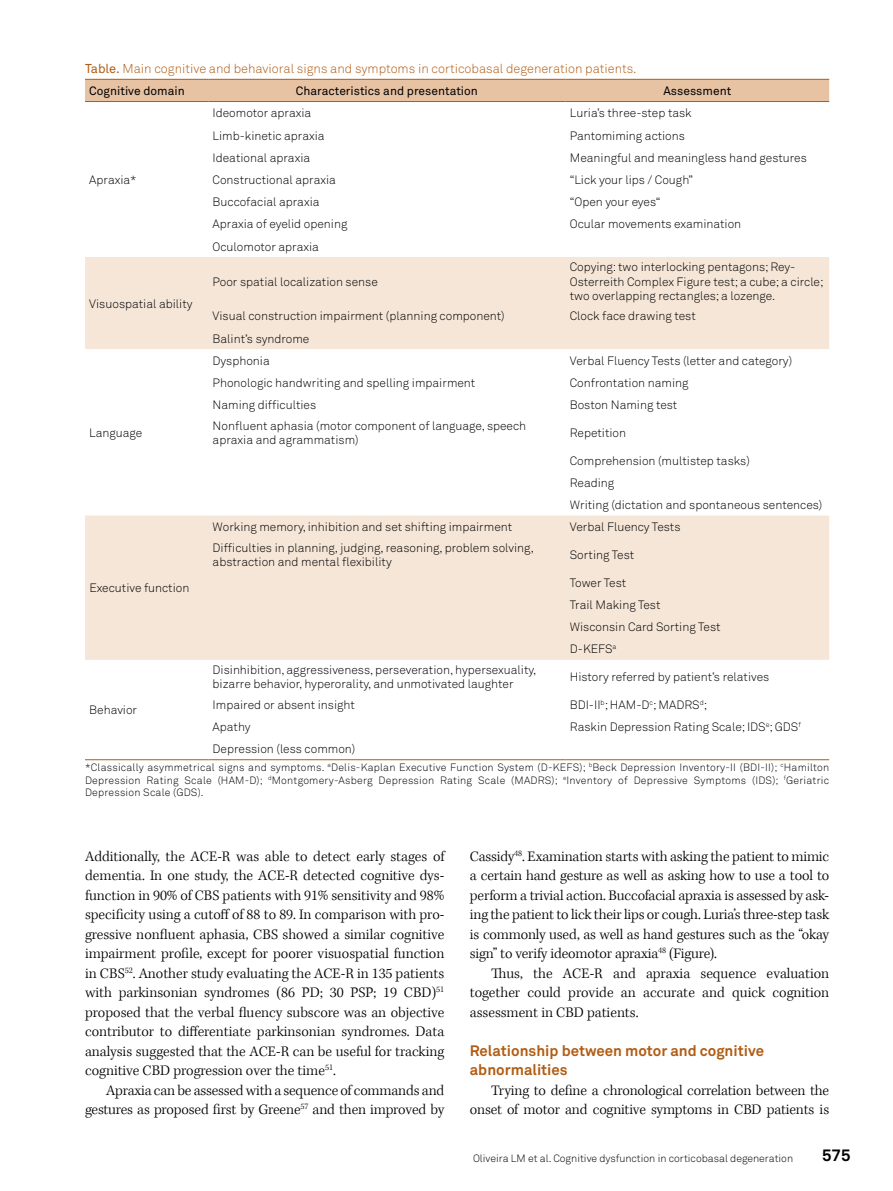
<style>
.page{position:relative;width:893px;height:1191px;background:#fff}
.page>*{position:absolute;margin:0;border:0;box-sizing:border-box;transform-origin:0 0}
.t1{font:700 16.5px "Akkurat Pro";color:#000}
.t2{font:300 15px/19.5px "Kepler Std";letter-spacing:-.01em;color:#000;text-align:justify}
.t3{font:700 15px/19.5px "Akkurat Pro";color:#b15c12}
.t4{font:12.75px "Akkurat Light Pro";color:#b15c12}
.t5{font:12px/14.4px "Akkurat Light Pro";color:#000}
.t6{font:12px "Akkurat Pro";color:#000}
.t7{font:10.5px/12.6px "Akkurat Light Pro";color:#000;text-align:justify}
.s1{font-family:"Akkurat Pro"}
</style>
<div class="page">
<div style="left:85px;top:80px;width:744px;height:21px;background:#e7c2a3"></div>
<svg style="left:85px;top:257px;width:744px;height:403px;fill:#f5e6d8"></svg>
<hr style="left:85px;top:79px;width:123px;height:1px;background:#b15c12">
<hr style="left:208px;top:79px;width:358px;height:1px;background:#b15c12">
<hr style="left:566px;top:79px;width:263px;height:1px;background:#b15c12">
<hr style="left:85px;top:101px;width:123px;height:1px;background:#b15c12">
<hr style="left:208px;top:101px;width:358px;height:1px;background:#b15c12">
<hr style="left:566px;top:101px;width:263px;height:1px;background:#b15c12">
<hr style="left:85px;top:759px;width:123px;height:1px;background:#b15c12">
<hr style="left:208px;top:759px;width:358px;height:1px;background:#b15c12">
<hr style="left:566px;top:759px;width:263px;height:1px;background:#b15c12">
<p class="t4" style="left:85px;top:61px;width:553px"><span class="s1">Table.</span> Main cognitive and behavioral signs and symptoms in corticobasal degeneration patients.</p>
<p class="t6" style="left:89px;top:84px;width:97px">Cognitive domain</p>
<p class="t6" style="left:296px;top:84px;width:183px">Characteristics and presentation</p>
<p class="t6" style="left:663px;top:84px;width:69px">Assessment</p>
<p class="t5" style="left:89px;top:173px;width:49px">Apraxia*</p>
<p class="t5" style="left:89px;top:296px;width:105px">Visuospatial ability</p>
<p class="t5" style="left:89px;top:426px;width:55px">Language</p>
<p class="t5" style="left:89px;top:581px;width:102px">Executive function</p>
<p class="t5" style="left:213px;top:106px;width:100px">Ideomotor apraxia</p>
<p class="t5" style="left:570px;top:106px;width:123px">Luria’s three-step task</p>
<p class="t5" style="left:213px;top:128px;width:113px">Limb-kinetic apraxia</p>
<p class="t5" style="left:570px;top:128px;width:117px">Pantomiming actions</p>
<p class="t5" style="left:213px;top:151px;width:99px">Ideational apraxia</p>
<p class="t5" style="left:570px;top:151px;width:239px">Meaningful and meaningless hand gestures</p>
<p class="t5" style="left:213px;top:173px;width:125px">Constructional apraxia</p>
<p class="t5" style="left:570px;top:173px;width:125px">“Lick your lips / Cough”</p>
<p class="t5" style="left:213px;top:195px;width:108px">Buccofacial apraxia</p>
<p class="t5" style="left:570px;top:195px;width:92px">“Open your eyes“</p>
<p class="t5" style="left:213px;top:217px;width:136px">Apraxia of eyelid opening</p>
<p class="t5" style="left:570px;top:217px;width:173px">Ocular movements examination</p>
<p class="t5" style="left:213px;top:239px;width:108px">Oculomotor apraxia</p>
<p class="t5" style="left:213px;top:274px;width:167px">Poor spatial localization sense</p>
<p class="t5" style="left:570px;top:260px;width:255px">Copying: two interlocking pentagons; Rey-<br>Osterreith Complex Figure test; a cube; a circle; two overlapping rectangles; a lozenge.</p>
<p class="t5" style="left:213px;top:309px;width:294px">Visual construction impairment (planning component)</p>
<p class="t5" style="left:570px;top:309px;width:127px">Clock face drawing test</p>
<p class="t5" style="left:213px;top:331px;width:98px">Balint’s syndrome</p>
<p class="t5" style="left:213px;top:354px;width:59px">Dysphonia</p>
<p class="t5" style="left:570px;top:354px;width:224px">Verbal Fluency Tests (letter and category)</p>
<p class="t5" style="left:213px;top:376px;width:264px">Phonologic handwriting and spelling impairment</p>
<p class="t5" style="left:570px;top:376px;width:120px">Confrontation naming</p>
<p class="t5" style="left:213px;top:398px;width:105px">Naming difficulties</p>
<p class="t5" style="left:570px;top:398px;width:109px">Boston Naming test</p>
<p class="t5" style="left:213px;top:418px;width:315px">Nonfluent aphasia (motor component of language, speech apraxia and agrammatism)</p>
<p class="t5" style="left:570px;top:426px;width:58px">Repetition</p>
<p class="t5" style="left:570px;top:449px;width:254px;line-height:22.2px">Comprehension (multistep tasks)<br>Reading<br>Writing (dictation and spontaneous sentences)</p>
<p class="t5" style="left:213px;top:520px;width:301px">Working memory, inhibition and set shifting impairment</p>
<p class="t5" style="left:570px;top:520px;width:112px">Verbal Fluency Tests</p>
<p class="t5" style="left:213px;top:541px;width:323px">Difficulties in planning, judging, reasoning, problem solving, abstraction and mental flexibility</p>
<p class="t5" style="left:570px;top:548px;width:66px">Sorting Test</p>
<p class="t5" style="left:570px;top:572px;width:152px;line-height:22.2px">Tower Test<br>Trail Making Test<br>Wisconsin Card Sorting Test<br>D-KEFS<sup>a</sup></p>
<p class="t5" style="left:213px;top:663px;width:325px">Disinhibition, aggressiveness, perseveration, hypersexuality, bizarre behavior, hyperorality, and unmotivated laughter</p>
<p class="t5" style="left:570px;top:670px;width:201px">History referred by patient’s relatives</p>
<p class="t5" style="left:213px;top:697px;width:144px">Impaired or absent insight</p>
<p class="t5" style="left:570px;top:697px;width:139px">BDI-II<sup>b</sup>; HAM-D<sup>c</sup>; MADRS<sup>d</sup>;</p>
<p class="t5" style="left:213px;top:720px;width:40px">Apathy</p>
<p class="t5" style="left:570px;top:720px;width:233px">Raskin Depression Rating Scale; IDS<sup>e</sup>; GDS<sup>f</sup></p>
<p class="t5" style="left:213px;top:742px;width:144px">Depression (less common)</p>
<p class="t7" style="left:85px;top:761px;width:746px">*Classically asymmetrical signs and symptoms. <sup>a</sup>Delis-Kaplan Executive Function System (D-KEFS); <sup>b</sup>Beck Depression Inventory-II (BDI-II); <sup>c</sup>Hamilton Depression Rating Scale (HAM-D); <sup>d</sup>Montgomery-Asberg Depression Rating Scale (MADRS); <sup>e</sup>Inventory of Depressive Symptoms (IDS); <sup>f</sup>Geriatric Depression Scale (GDS).</p>
<p class="t5" style="left:89px;top:703px;width:49px">Behavior</p>
<p class="t2" style="left:85px;top:847px;width:361px">Additionally, the ACE-R was able to detect early stages of dementia. In one study, the ACE-R detected cognitive dys&shy;function in 90% of CBS patients with 91% sensitivity and 98% specificity using a cutoff of 88 to 89. In comparison with pro&shy;gressive nonfluent aphasia, CBS showed a similar cognitive impairment profile, except for poorer visuospatial function in CBS<sup>52</sup>. Another study evaluating the ACE-R in 135 patients with parkinsonian syndromes (86 PD; 30 PSP; 19 CBD)<sup>51 </sup>proposed that the verbal fluency subscore was an objective contributor to differentiate parkinsonian syndromes. Data analysis suggested that the ACE-R can be useful for tracking cognitive CBD progression over the time<sup>51</sup>.</p>
<p class="t2" style="left:85px;top:1081px;width:361px;text-align:right">Apraxia can be assessed with a sequence of commands and gestures as proposed first by Greene<sup>57</sup> and then improved by</p>
<p class="t2" style="left:470px;top:847px;width:361px">Cassidy<sup>48</sup>. Examination starts with asking the patient to mimic a certain hand gesture as well as asking how to use a tool to perform a trivial action. Buccofacial apraxia is assessed by ask&shy;ing the patient to lick their lips or cough. Luria’s three-step task is commonly used, as well as hand gestures such as the “okay sign” to verify ideomotor apraxia<sup>48</sup> (Figure).</p>
<p class="t2" style="left:470px;top:964px;width:361px;text-indent:21px">Thus, the ACE-R and apraxia sequence evaluation together could provide an accurate and quick cognition assessment in CBD patients.</p>
<p class="t3" style="left:470px;top:1041px;width:296px">Relationship between motor and cognitive abnormalities</p>
<p class="t2" style="left:470px;top:1081px;width:361px;text-align:right">Trying to define a chronological correlation between the onset of motor and cognitive symptoms in CBD patients is</p>
<p class="t7" style="left:473px;top:1151px;width:322px">Oliveira LM et al. Cognitive dysfunction in corticobasal degeneration</p>
<h1 class="t1" style="left:822px;top:1145px;width:30px">575</h1>
</div>
